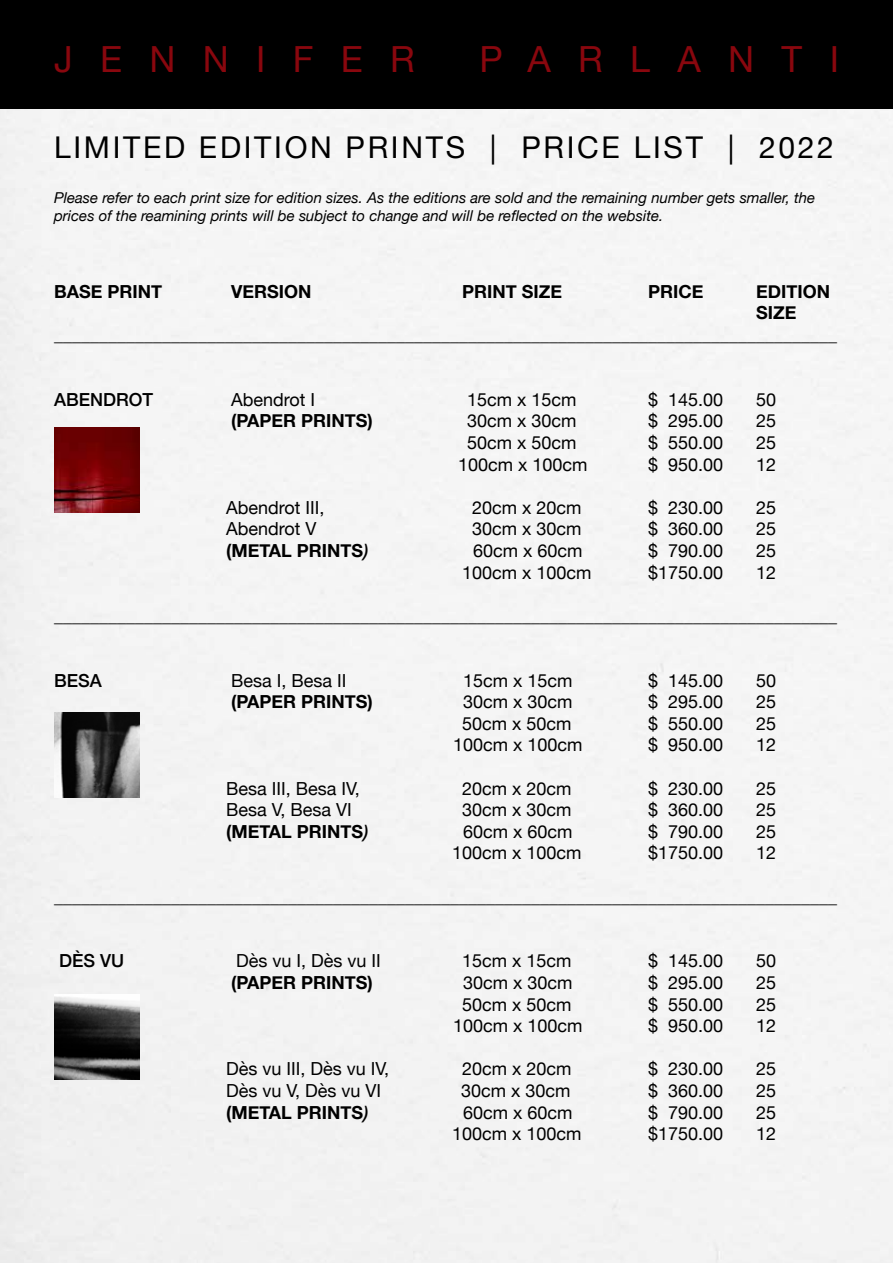
<style>
.page{position:relative;width:893px;height:1263px;background:#fff}
.page>*{position:absolute;margin:0;border:0;box-sizing:border-box;transform-origin:0 0}
.t1{font:36px "Helvetica Neue";letter-spacing:.76em;color:#89070e}
.t2{font:30px "Helvetica Neue";letter-spacing:.09em;color:#000}
.t3{font:18px "Helvetica Neue";color:#000}
.t4{font:700 18px "Helvetica Neue";color:#000}
.t5{font:500 18px "Helvetica Neue";color:#000}
.t6{font:italic 15px/18px "Helvetica Neue";color:#000}
.s1{font-weight:500;font-style:italic}
</style>
<div class="page">
<div style="left:0;top:109px;width:893px;height:1154px;background:#f4f4f4"></div>
<img style="left:54px;top:712px;width:85px;height:85px">
<div style="left:0;top:0;width:893px;height:109px;background:#000"></div>
<img style="left:54px;top:427px;width:85px;height:85px">
<img style="left:54px;top:995px;width:85px;height:85px">
<h1 class="t1" style="left:54px;top:33px;width:362px">JENNIFER</h1>
<h1 class="t1" style="left:479px;top:33px;width:361px">PARLANTI</h1>
<h2 class="t2" style="left:54px;top:125px;width:781px">LIMITED EDITION PRINTS | PRICE LIST | 2022</h2>
<p class="t6" style="left:54px;top:190px;width:763px">Please refer to each print size for edition sizes. As the editions are sold and the remaining number gets smaller, the prices of the reamining prints will be subject to change and will be reflected on the website.</p>
<p class="t4" style="left:54px;top:277px;width:109px">BASE PRINT</p>
<p class="t4" style="left:231px;top:277px;width:82px">VERSION</p>
<p class="t4" style="left:462px;top:277px;width:101px">PRINT SIZE</p>
<p class="t4" style="left:648px;top:277px;width:57px">PRICE</p>
<p class="t4" style="left:756px;top:277px;width:75px">EDITION</p>
<p class="t4" style="left:756px;top:299px;width:42px">SIZE</p>
<p class="t4" style="left:54px;top:320px;width:784px">_______________________________________________________________________________________</p>
<p class="t5" style="left:54px;top:385px;width:101px">ABENDROT</p>
<p class="t3" style="left:231px;top:386px;width:86px">Abendrot I</p>
<p class="t3" style="left:467px;top:386px;width:111px">15cm x 15cm</p>
<p class="t3" style="left:648px;top:386px;width:77px">$ 145.00</p>
<p class="t3" style="left:756px;top:386px;width:22px">50</p>
<p class="t4" style="left:231px;top:407px;width:143px">(PAPER PRINTS)</p>
<p class="t3" style="left:467px;top:408px;width:111px">30cm x 30cm</p>
<p class="t3" style="left:648px;top:408px;width:77px">$ 295.00</p>
<p class="t3" style="left:756px;top:408px;width:22px">25</p>
<p class="t3" style="left:467px;top:429px;width:111px">50cm x 50cm</p>
<p class="t3" style="left:648px;top:429px;width:77px">$ 550.00</p>
<p class="t3" style="left:756px;top:429px;width:22px">25</p>
<p class="t3" style="left:458px;top:451px;width:131px">100cm x 100cm</p>
<p class="t3" style="left:648px;top:451px;width:77px">$ 950.00</p>
<p class="t3" style="left:756px;top:451px;width:22px">12</p>
<p class="t3" style="left:226px;top:494px;width:100px">Abendrot III,</p>
<p class="t3" style="left:472px;top:494px;width:111px">20cm x 20cm</p>
<p class="t3" style="left:648px;top:494px;width:77px">$ 230.00</p>
<p class="t3" style="left:756px;top:494px;width:22px">25</p>
<p class="t3" style="left:226px;top:516px;width:92px">Abendrot V</p>
<p class="t3" style="left:472px;top:516px;width:111px">30cm x 30cm</p>
<p class="t3" style="left:648px;top:516px;width:77px">$ 360.00</p>
<p class="t3" style="left:756px;top:516px;width:22px">25</p>
<p class="t4" style="left:226px;top:536px;width:144px">(METAL PRINTS<span class="s1">)</span></p>
<p class="t3" style="left:473px;top:537px;width:111px">60cm x 60cm</p>
<p class="t3" style="left:648px;top:537px;width:77px">$ 790.00</p>
<p class="t3" style="left:756px;top:537px;width:22px">25</p>
<p class="t3" style="left:462px;top:559px;width:131px">100cm x 100cm</p>
<p class="t3" style="left:648px;top:559px;width:77px">$1750.00</p>
<p class="t3" style="left:756px;top:559px;width:22px">12</p>
<p class="t3" style="left:54px;top:602px;width:784px">_______________________________________________________________________________________</p>
<p class="t5" style="left:54px;top:666px;width:49px">BESA</p>
<p class="t3" style="left:231px;top:667px;width:117px">Besa I, Besa II</p>
<p class="t3" style="left:463px;top:667px;width:111px">15cm x 15cm</p>
<p class="t3" style="left:648px;top:667px;width:77px">$ 145.00</p>
<p class="t3" style="left:756px;top:667px;width:22px">50</p>
<p class="t4" style="left:231px;top:688px;width:143px">(PAPER PRINTS)</p>
<p class="t3" style="left:463px;top:689px;width:111px">30cm x 30cm</p>
<p class="t3" style="left:648px;top:689px;width:77px">$ 295.00</p>
<p class="t3" style="left:756px;top:689px;width:22px">25</p>
<p class="t3" style="left:462px;top:710px;width:111px">50cm x 50cm</p>
<p class="t3" style="left:648px;top:710px;width:77px">$ 550.00</p>
<p class="t3" style="left:756px;top:710px;width:22px">25</p>
<p class="t3" style="left:453px;top:732px;width:131px">100cm x 100cm</p>
<p class="t3" style="left:648px;top:732px;width:77px">$ 950.00</p>
<p class="t3" style="left:756px;top:732px;width:22px">12</p>
<p class="t3" style="left:226px;top:775px;width:135px">Besa III, Besa IV,</p>
<p class="t3" style="left:462px;top:775px;width:111px">20cm x 20cm</p>
<p class="t3" style="left:648px;top:775px;width:77px">$ 230.00</p>
<p class="t3" style="left:756px;top:775px;width:22px">25</p>
<p class="t3" style="left:226px;top:797px;width:127px">Besa V, Besa VI</p>
<p class="t3" style="left:462px;top:797px;width:111px">30cm x 30cm</p>
<p class="t3" style="left:648px;top:797px;width:77px">$ 360.00</p>
<p class="t3" style="left:756px;top:797px;width:22px">25</p>
<p class="t4" style="left:226px;top:817px;width:144px">(METAL PRINTS<span class="s1">)</span></p>
<p class="t3" style="left:463px;top:818px;width:111px">60cm x 60cm</p>
<p class="t3" style="left:648px;top:818px;width:77px">$ 790.00</p>
<p class="t3" style="left:756px;top:818px;width:22px">25</p>
<p class="t3" style="left:452px;top:840px;width:131px">100cm x 100cm</p>
<p class="t3" style="left:648px;top:840px;width:77px">$1750.00</p>
<p class="t3" style="left:756px;top:840px;width:22px">12</p>
<p class="t3" style="left:54px;top:883px;width:784px">_______________________________________________________________________________________</p>
<p class="t5" style="left:59px;top:946px;width:66px">DÈS VU</p>
<p class="t3" style="left:236px;top:948px;width:146px">Dès vu I, Dès vu II</p>
<p class="t3" style="left:462px;top:948px;width:111px">15cm x 15cm</p>
<p class="t3" style="left:648px;top:948px;width:77px">$ 145.00</p>
<p class="t3" style="left:756px;top:948px;width:22px">50</p>
<p class="t4" style="left:231px;top:968px;width:143px">(PAPER PRINTS)</p>
<p class="t3" style="left:463px;top:969px;width:111px">30cm x 30cm</p>
<p class="t3" style="left:648px;top:969px;width:77px">$ 295.00</p>
<p class="t3" style="left:756px;top:969px;width:22px">25</p>
<p class="t3" style="left:462px;top:991px;width:111px">50cm x 50cm</p>
<p class="t3" style="left:648px;top:991px;width:77px">$ 550.00</p>
<p class="t3" style="left:756px;top:991px;width:22px">25</p>
<p class="t3" style="left:453px;top:1013px;width:131px">100cm x 100cm</p>
<p class="t3" style="left:648px;top:1013px;width:77px">$ 950.00</p>
<p class="t3" style="left:756px;top:1013px;width:22px">12</p>
<p class="t3" style="left:226px;top:1056px;width:165px">Dès vu III, Dès vu IV,</p>
<p class="t3" style="left:462px;top:1056px;width:111px">20cm x 20cm</p>
<p class="t3" style="left:648px;top:1056px;width:77px">$ 230.00</p>
<p class="t3" style="left:756px;top:1056px;width:22px">25</p>
<p class="t3" style="left:226px;top:1077px;width:157px">Dès vu V, Dès vu VI</p>
<p class="t3" style="left:461px;top:1077px;width:111px">30cm x 30cm</p>
<p class="t3" style="left:648px;top:1077px;width:77px">$ 360.00</p>
<p class="t3" style="left:756px;top:1077px;width:22px">25</p>
<p class="t4" style="left:226px;top:1098px;width:144px">(METAL PRINTS<span class="s1">)</span></p>
<p class="t3" style="left:463px;top:1099px;width:111px">60cm x 60cm</p>
<p class="t3" style="left:648px;top:1099px;width:77px">$ 790.00</p>
<p class="t3" style="left:756px;top:1099px;width:22px">25</p>
<p class="t3" style="left:452px;top:1121px;width:131px">100cm x 100cm</p>
<p class="t3" style="left:648px;top:1121px;width:77px">$1750.00</p>
<p class="t3" style="left:756px;top:1121px;width:22px">12</p>
</div>
